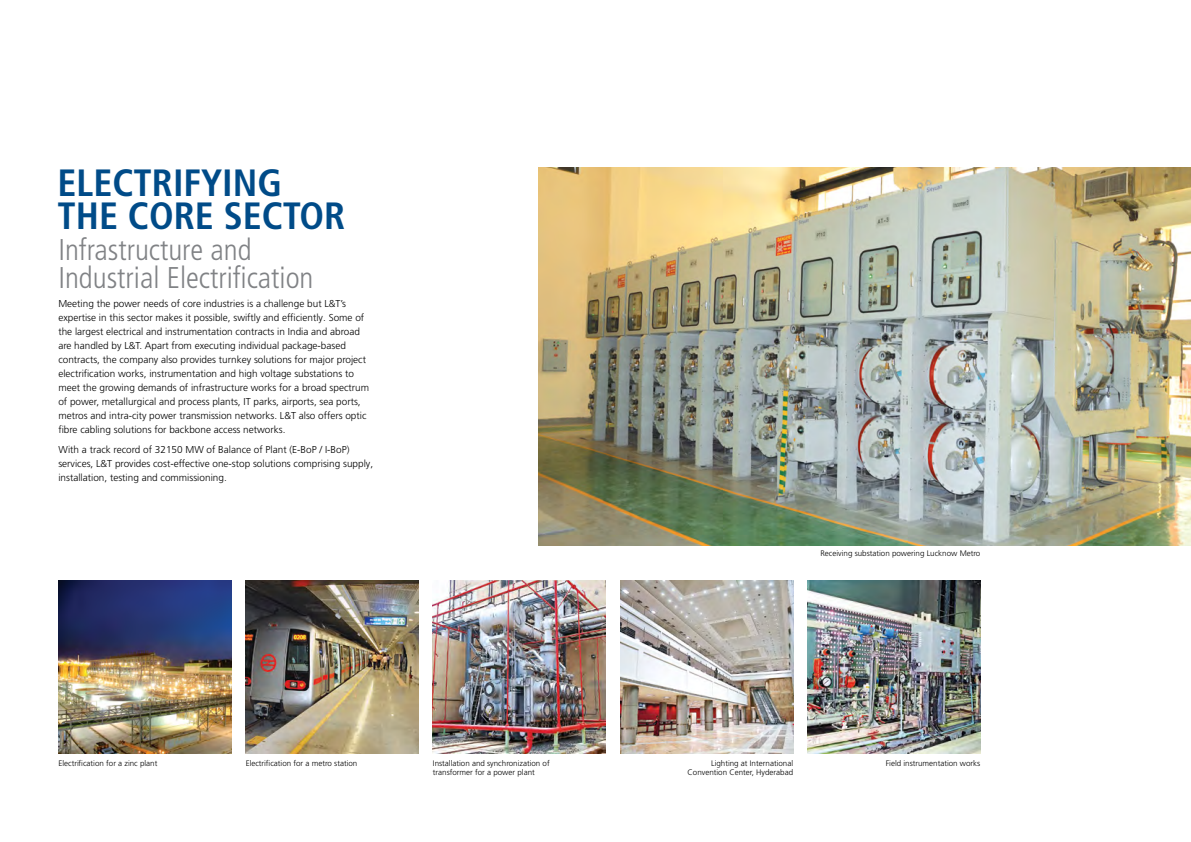
<style>
.page{position:relative;width:1191px;height:842px;background:#fff}
.page>*{position:absolute;margin:0;border:0;box-sizing:border-box;transform-origin:0 0}
.t1{font:700 condensed 38px/33.6px "Frutiger LT Pro";color:#004b88}
.t2{font:300 condensed 30px/27.7px "Frutiger LT Pro";color:#808285}
.t3{font:300 10px/14px "Frutiger LT Pro";color:#000}
.t4{font:300 8px/9.6px "Frutiger LT Pro";color:#000}
</style>
<div class="page">
<img style="left:58px;top:580px;width:173px;height:173px">
<img style="left:246px;top:580px;width:172px;height:173px">
<img style="left:433px;top:580px;width:173px;height:173px">
<img style="left:620px;top:580px;width:173px;height:173px">
<img style="left:807px;top:580px;width:173px;height:173px">
<img style="left:539px;top:167px;width:652px;height:379px">
<h1 class="t1" style="left:58px;top:166px;width:289px">ELECTRIFYING<br>THE CORE SECTOR</h1>
<h2 class="t2" style="left:58px;top:236px;width:257px">Infrastructure and<br>Industrial Electrification</h2>
<p class="t3" style="left:58px;top:297px;width:312px">Meeting the power needs of core industries is a challenge but L&amp;T’s expertise in this sector makes it possible, swiftly and efficiently. Some of the largest electrical and instrumentation contracts in India and abroad are handled by L&amp;T. Apart from executing individual package-based contracts, the company also provides turnkey solutions for major project electrification works, instrumentation and high voltage substations to meet the growing demands of infrastructure works for a broad spectrum of power, metallurgical and process plants, IT parks, airports, sea ports, metros and intra-city power transmission networks. L&amp;T also offers optic fibre cabling solutions for backbone access networks.</p>
<p class="t3" style="left:58px;top:443px;width:316px">With a track record of 32150 MW of Balance of Plant (E-BoP / I-BoP) services, L&amp;T provides cost-effective one-stop solutions comprising supply, installation, testing and commissioning.</p>
<p class="t4" style="left:820px;top:548px;width:161px">Receiving substation powering Lucknow Metro</p>
<p class="t4" style="left:58px;top:758px;width:100px">Electrification for a zinc plant</p>
<p class="t4" style="left:246px;top:758px;width:113px">Electrification for a metro station</p>
<p class="t4" style="left:433px;top:758px;width:118px">Installation and synchronization of transformer for a power plant</p>
<p class="t4" style="left:687px;top:758px;width:107px;text-align:right">Lighting at International<br>Convention Center, Hyderabad</p>
<p class="t4" style="left:885px;top:758px;width:96px">Field instrumentation works</p>
</div>
